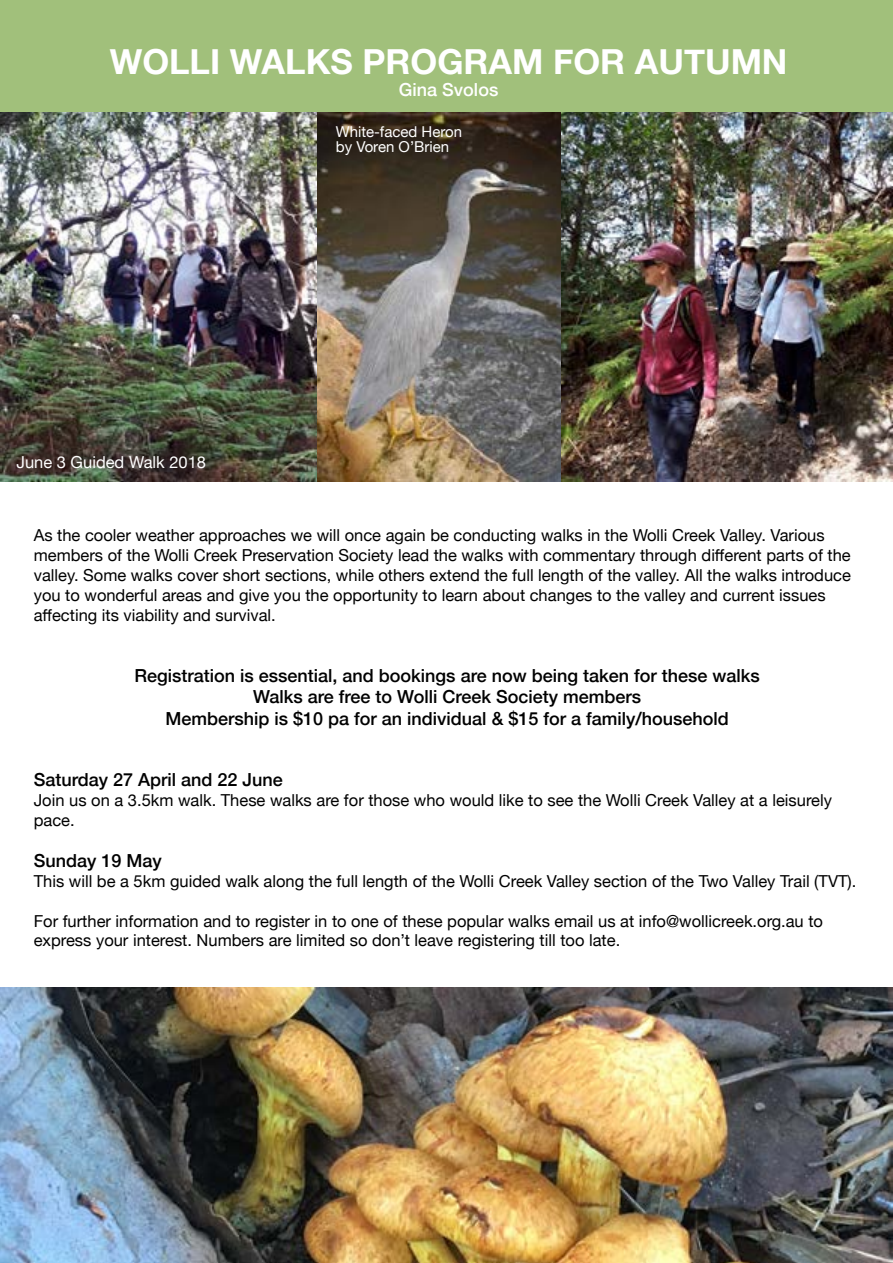
<style>
.page{position:relative;width:893px;height:1263px;background:#fff}
.page>*{position:absolute;margin:0;border:0;box-sizing:border-box;transform-origin:0 0}
.t1{font:700 34.5px "Helvetica Neue";color:#fff}
.t2{font:500 18px/21.6px "Helvetica Neue";color:#000;text-align:center}
.t3{font:500 18px "Helvetica Neue";color:#fff}
.t4{font:16.5px/19.8px "Helvetica Neue";color:#000}
.t5{font:16.5px "Helvetica Neue";color:#fff}
.t6{font:15px/15px "Helvetica Neue";color:#fff}
</style>
<div class="page">
<div style="left:0;top:0;width:893px;height:113px;background:#a1c07b"></div>
<img style="left:0;top:988px;width:893px;height:275px">
<img style="left:0;top:113px;width:893px;height:369px">
<h1 class="t1" style="left:110px;top:35px;width:679px">WOLLI WALKS PROGRAM FOR AUTUMN</h1>
<p class="t3" style="left:399px;top:75px;width:101px">Gina Svolos</p>
<p class="t5" style="left:17px;top:450px;width:191px">June 3 Guided Walk 2018</p>
<p class="t6" style="left:336px;top:125px;width:128px">White-faced Heron by Voren O’Brien</p>
<p class="t4" style="left:34px;top:527px;width:819px">As the cooler weather approaches we will once again be conducting walks in the Wolli Creek Valley. Various members of the Wolli Creek Preservation Society lead the walks with commentary through different parts of the valley. Some walks cover short sections, while others extend the full length of the valley. All the walks introduce you to wonderful areas and give you the opportunity to learn about changes to the valley and current issues affecting its viability and survival.</p>
<p class="t2" style="left:134px;top:663px;width:627px">Registration is essential, and bookings are now being taken for these walks<br>Walks are free to Wolli Creek Society members<br>Membership is $10 pa for an individual &amp; $15 for a family/household</p>
<p class="t2" style="left:34px;top:767px;width:251px">Saturday 27 April and 22 June</p>
<p class="t4" style="left:34px;top:791px;width:800px">Join us on a 3.5km walk. These walks are for those who would like to see the Wolli Creek Valley at a leisurely pace.</p>
<p class="t2" style="left:34px;top:848px;width:130px">Sunday 19 May</p>
<p class="t4" style="left:34px;top:872px;width:824px">This will be a 5km guided walk along the full length of the Wolli Creek Valley section of the Two Valley Trail (TVT).</p>
<p class="t4" style="left:34px;top:912px;width:791px">For further information and to register in to one of these popular walks email us at info@wollicreek.org.au to express your interest. Numbers are limited so don’t leave registering till too late.</p>
</div>
